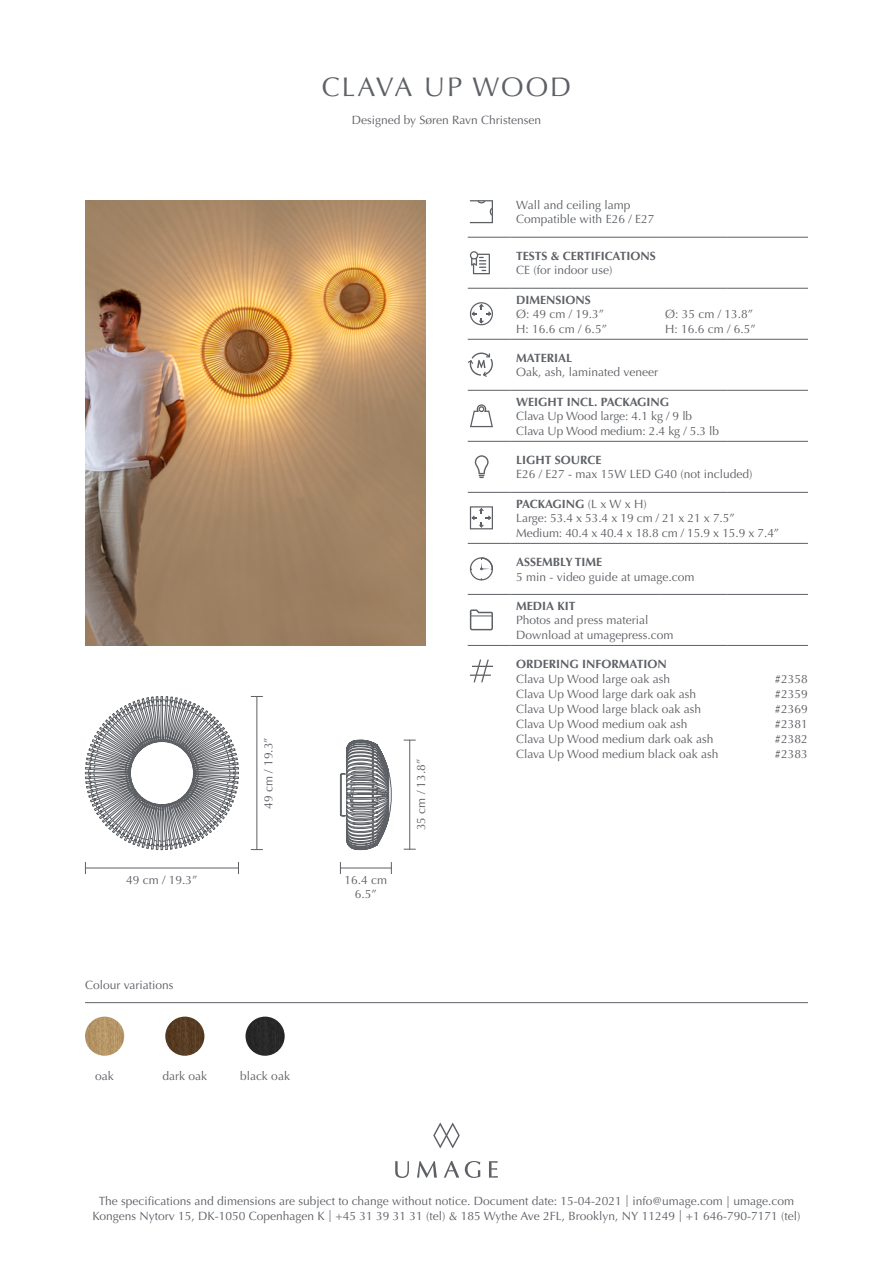
<style>
.page{position:relative;width:893px;height:1263px;background:#fff}
.page>*{position:absolute;margin:0;border:0;box-sizing:border-box;transform-origin:0 0}
.t1{font:27px "Optima LT Std";letter-spacing:.075em;color:#5d6065}
.t2{font:12px/15px "Optima LT Std";color:#5d6065}
.t3{font:700 12px "Optima LT Std";color:#5d6065}
.s1{font-weight:700}
</style>
<div class="page">
<svg style="left:489px;top:1161px;width:9px;height:16px"></svg>
<svg style="left:433px;top:1123px;width:27px;height:25px"></svg>
<svg style="left:395px;top:1161px;width:14px;height:17px"></svg>
<svg style="left:417px;top:1161px;width:20px;height:16px"></svg>
<svg style="left:444px;top:1161px;width:15px;height:16px"></svg>
<svg style="left:465px;top:1161px;width:15px;height:17px"></svg>
<hr style="left:468px;top:288px;width:42px;height:1px;background:#5d6065">
<hr style="left:468px;top:339px;width:42px;height:1px;background:#5d6065">
<hr style="left:468px;top:390px;width:42px;height:1px;background:#5d6065">
<hr style="left:510px;top:390px;width:149px;height:1px;background:#5d6065">
<hr style="left:659px;top:390px;width:68px;height:1px;background:#5d6065">
<hr style="left:727px;top:390px;width:81px;height:1px;background:#5d6065">
<hr style="left:468px;top:441px;width:42px;height:1px;background:#5d6065">
<hr style="left:510px;top:441px;width:149px;height:1px;background:#5d6065">
<hr style="left:659px;top:441px;width:68px;height:1px;background:#5d6065">
<hr style="left:727px;top:441px;width:81px;height:1px;background:#5d6065">
<hr style="left:468px;top:492px;width:42px;height:1px;background:#5d6065">
<hr style="left:510px;top:492px;width:149px;height:1px;background:#5d6065">
<hr style="left:659px;top:492px;width:68px;height:1px;background:#5d6065">
<hr style="left:727px;top:492px;width:81px;height:1px;background:#5d6065">
<hr style="left:468px;top:543px;width:42px;height:1px;background:#5d6065">
<hr style="left:510px;top:543px;width:149px;height:1px;background:#5d6065">
<hr style="left:659px;top:543px;width:68px;height:1px;background:#5d6065">
<hr style="left:727px;top:543px;width:81px;height:1px;background:#5d6065">
<hr style="left:468px;top:594px;width:42px;height:1px;background:#5d6065">
<hr style="left:510px;top:594px;width:149px;height:1px;background:#5d6065">
<hr style="left:659px;top:594px;width:68px;height:1px;background:#5d6065">
<hr style="left:727px;top:594px;width:81px;height:1px;background:#5d6065">
<hr style="left:468px;top:645px;width:42px;height:1px;background:#5d6065">
<hr style="left:510px;top:645px;width:149px;height:1px;background:#5d6065">
<hr style="left:659px;top:645px;width:68px;height:1px;background:#5d6065">
<hr style="left:727px;top:645px;width:81px;height:1px;background:#5d6065">
<hr style="left:468px;top:237px;width:42px;height:1px;background:#5d6065">
<hr style="left:510px;top:237px;width:149px;height:1px;background:#5d6065">
<hr style="left:659px;top:237px;width:68px;height:1px;background:#5d6065">
<hr style="left:727px;top:237px;width:81px;height:1px;background:#5d6065">
<hr style="left:510px;top:288px;width:149px;height:1px;background:#5d6065">
<hr style="left:659px;top:288px;width:68px;height:1px;background:#5d6065">
<hr style="left:727px;top:288px;width:81px;height:1px;background:#5d6065">
<hr style="left:510px;top:339px;width:149px;height:1px;background:#5d6065">
<hr style="left:659px;top:339px;width:68px;height:1px;background:#5d6065">
<hr style="left:727px;top:339px;width:81px;height:1px;background:#5d6065">
<svg style="left:470px;top:200px;width:23px;height:23px"></svg>
<svg style="left:470px;top:251px;width:20px;height:23px"></svg>
<svg style="left:470px;top:302px;width:23px;height:23px"></svg>
<svg style="left:468px;top:353px;width:25px;height:24px"></svg>
<svg style="left:470px;top:404px;width:23px;height:24px"></svg>
<svg style="left:475px;top:455px;width:14px;height:23px"></svg>
<svg style="left:470px;top:506px;width:23px;height:23px"></svg>
<svg style="left:470px;top:557px;width:23px;height:23px"></svg>
<svg style="left:469px;top:609px;width:24px;height:22px"></svg>
<svg style="left:472px;top:659px;width:21px;height:24px"></svg>
<hr style="left:470px;top:674px;width:21px;height:2px;background:#5d6065">
<img style="left:85px;top:200px;width:340px;height:446px">
<hr style="left:85px;top:1002px;width:723px;height:1px;background:#5d6065">
<img style="left:85px;top:1016px;width:39px;height:40px;border-radius:20px">
<img style="left:165px;top:1016px;width:39px;height:40px;border-radius:20px">
<img style="left:246px;top:1016px;width:39px;height:40px;border-radius:20px">
<hr style="left:409px;top:740px;width:1px;height:109px;background:#5d6065">
<svg style="left:404px;top:740px;width:12px;height:1px"></svg>
<svg style="left:404px;top:849px;width:12px;height:1px"></svg>
<svg style="left:340px;top:739px;width:52px;height:111px"></svg>
<hr style="left:340px;top:868px;width:52px;height:1px;background:#5d6065">
<svg style="left:391px;top:862px;width:1px;height:12px"></svg>
<hr style="left:256px;top:696px;width:1px;height:154px;background:#5d6065">
<hr style="left:85px;top:868px;width:154px;height:1px;background:#5d6065">
<svg style="left:85px;top:696px;width:154px;height:154px"></svg>
<p class="t2" style="left:126px;top:872px;width:73px">49 cm / 19.3”</p>
<p class="t2" style="left:85px;top:977px;width:90px">Colour variations</p>
<p class="t2" style="left:261px;top:809px;width:73px;rotate:-90deg">49 cm / 19.3”</p>
<p class="t2" style="left:95px;top:1069px;width:20px">oak</p>
<p class="t2" style="left:163px;top:1069px;width:46px">dark oak</p>
<p class="t2" style="left:240px;top:1069px;width:51px">black oak</p>
<h1 class="t1" style="left:322px;top:71px;width:251px">CLAVA UP WOOD</h1>
<p class="t2" style="left:352px;top:113px;width:191px">Designed by Søren Ravn Christensen</p>
<p class="t2" style="left:345px;top:872px;width:44px;line-height:14.4px;text-align:center">16.4 cm<br>6.5”</p>
<p class="t2" style="left:414px;top:830px;width:73px;rotate:-90deg">35 cm / 13.8”</p>
<p class="t2" style="left:516px;top:198px;width:140px;line-height:14.4px">Wall and ceiling lamp<br>Compatible with E26 / E27</p>
<p class="t3" style="left:516px;top:249px;width:141px">TESTS &amp; CERTIFICATIONS</p>
<p class="t2" style="left:516px;top:263px;width:98px">CE (for indoor use)</p>
<p class="t3" style="left:516px;top:293px;width:76px">DIMENSIONS</p>
<p class="t2" style="left:516px;top:307px;width:92px;line-height:14.4px">Ø: 49 cm / 19.3”<br>H: 16.6 cm / 6.5”</p>
<p class="t2" style="left:665px;top:307px;width:92px;line-height:14.4px">Ø: 35 cm / 13.8”<br>H: 16.6 cm / 6.5”</p>
<p class="t3" style="left:516px;top:351px;width:58px">MATERIAL</p>
<p class="t2" style="left:516px;top:365px;width:143px">Oak, ash, laminated veneer</p>
<p class="t3" style="left:516px;top:395px;width:154px">WEIGHT INCL. PACKAGING</p>
<p class="t2" style="left:516px;top:409px;width:204px;line-height:14.4px">Clava Up Wood large: 4.1 kg / 9 lb<br>Clava Up Wood medium: 2.4 kg / 5.3 lb</p>
<p class="t3" style="left:516px;top:453px;width:87px">LIGHT SOURCE</p>
<p class="t2" style="left:516px;top:467px;width:238px">E26 / E27 - max 15W LED G40 (not included)</p>
<p class="t2" style="left:516px;top:497px;width:264px;line-height:14.4px"><span class="s1">PACKAGING</span> (L x W x H)<br>Large: 53.4 x 53.4 x 19 cm / 21 x 21 x 7.5”<br>Medium: 40.4 x 40.4 x 18.8 cm / 15.9 x 15.9 x 7.4”</p>
<p class="t3" style="left:516px;top:555px;width:88px">ASSEMBLY TIME</p>
<p class="t2" style="left:516px;top:569px;width:180px">5 min - video guide at umage.com</p>
<p class="t3" style="left:516px;top:599px;width:61px">MEDIA KIT</p>
<p class="t2" style="left:516px;top:613px;width:159px;line-height:14.4px">Photos and press material<br>Download at umagepress.com</p>
<p class="t3" style="left:516px;top:657px;width:152px">ORDERING INFORMATION</p>
<p class="t2" style="left:516px;top:672px;width:204px">Clava Up Wood large oak ash<br>Clava Up Wood large dark oak ash<br>Clava Up Wood large black oak ash<br>Clava Up Wood medium oak ash<br>Clava Up Wood medium dark oak ash<br>Clava Up Wood medium black oak ash</p>
<p class="t2" style="left:775px;top:672px;width:35px;text-align:justify">#2358 #2359 #2369 #2381 #2382 #2383</p>
<p class="t2" style="left:93px;top:1194px;width:709px;text-align:center">The specifications and dimensions are subject to change without notice. Document date: 15-04-2021 | info@umage.com | umage.com<br>Kongens Nytorv 15, DK-1050 Copenhagen K | +45 31 39 31 31 (tel) &amp; 185 Wythe Ave 2FL, Brooklyn, NY 11249 | +1 646-790-7171 (tel)</p>
</div>
